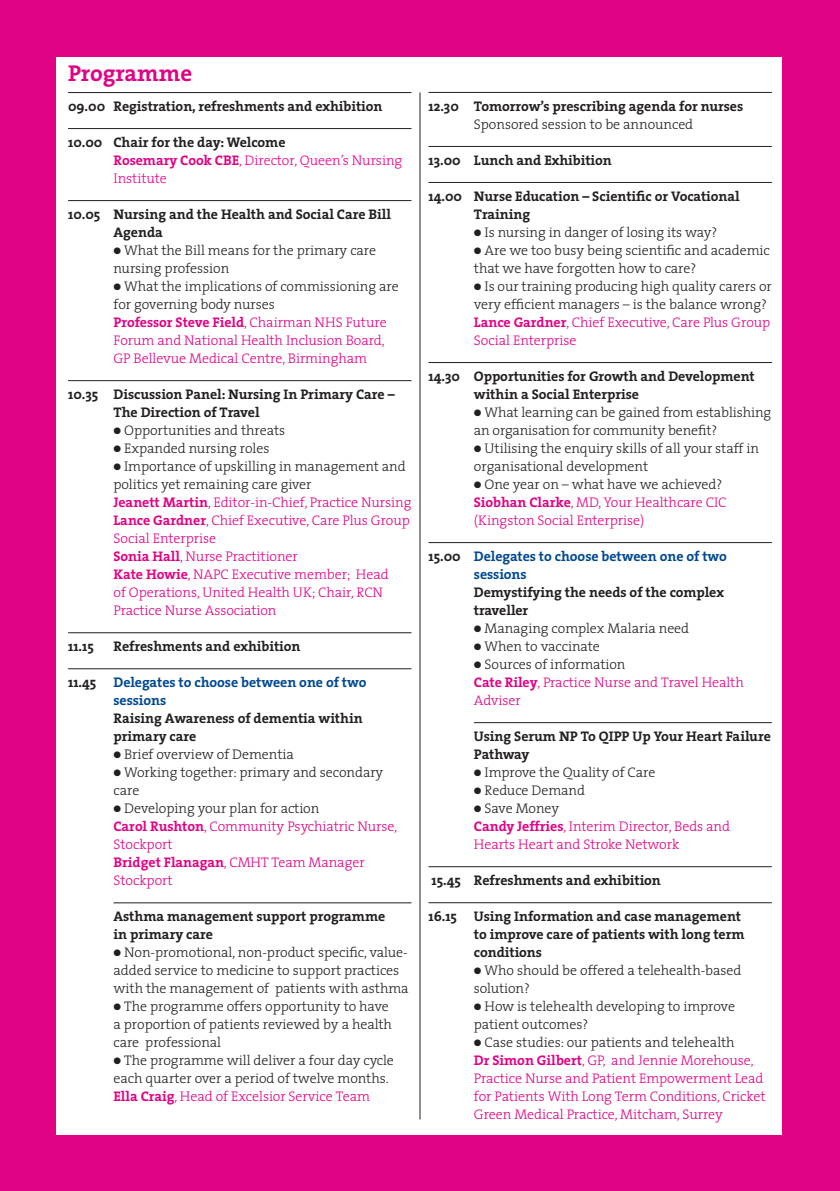
<style>
.page{position:relative;width:840px;height:1191px;background:#fff}
.page>*{position:absolute;margin:0;border:0;box-sizing:border-box;transform-origin:0 0}
.Programme_Biog{font:700 23px "The Serif";letter-spacing:-.005em;color:#e10285}
.Programme_text{font:300 14px/18px "The Serif";letter-spacing:-.005em;color:#231f20}
.Programme_Biog-2{font:300 14px/18px "The Serif";letter-spacing:-.005em;color:#e10285}
.Programme_Time_headi{font:700 14px/18px "The Serif";letter-spacing:-.005em;color:#231f20}
.Programme_Biog-3{font:300 14px/18px "The Serif";letter-spacing:-.005em;color:#ed028c}
.s1{font-weight:700;color:#e10285}
.s2{font-family:"Taz";font-weight:900}
.s3{font-weight:700}
.s4{color:#014990}
</style>
<div class="page">
<div style="left:0;top:0;width:839px;height:1191px;background:#e10285"></div>
<div style="left:57px;top:57px;width:724px;height:1077px;background:#fff"></div>
<hr style="left:68px;top:92px;width:343px;height:1px;background:#231f20">
<hr style="left:68px;top:128px;width:343px;height:1px;background:#231f20">
<hr style="left:68px;top:200px;width:343px;height:1px;background:#231f20">
<hr style="left:68px;top:380px;width:343px;height:1px;background:#231f20">
<hr style="left:68px;top:632px;width:343px;height:1px;background:#231f20">
<hr style="left:68px;top:668px;width:343px;height:1px;background:#231f20">
<hr style="left:113px;top:902px;width:298px;height:1px;background:#231f20">
<hr style="left:428px;top:92px;width:343px;height:1px;background:#231f20">
<hr style="left:428px;top:146px;width:343px;height:1px;background:#231f20">
<hr style="left:428px;top:182px;width:343px;height:1px;background:#231f20">
<hr style="left:428px;top:362px;width:343px;height:1px;background:#231f20">
<hr style="left:428px;top:542px;width:343px;height:1px;background:#231f20">
<hr style="left:473px;top:722px;width:298px;height:1px;background:#231f20">
<hr style="left:428px;top:866px;width:343px;height:1px;background:#231f20">
<hr style="left:428px;top:902px;width:343px;height:1px;background:#231f20">
<hr style="left:419px;top:92px;width:1px;height:1027px;background:#231f20">
<p class="Programme_Biog" style="left:68px;top:54px;width:125px">Programme</p>
<p class="Programme_Time_headi" style="left:68px;top:97px;width:316px">09.00 Registration, refreshments and exhibition</p>
<p class="Programme_Time_headi" style="left:68px;top:133px;width:219px">10.00 Chair for the day: Welcome</p>
<p class="Programme_Biog-3" style="left:113px;top:151px;width:290px"><span class="s1">Rosemary Cook CBE</span>, Director, Queen’s Nursing<br>Institute</p>
<p class="Programme_Time_headi" style="left:113px;top:205px;width:279px;text-indent:-45px">10.05 Nursing and the Health and Social Care Bill<br>Agenda</p>
<p class="Programme_text" style="left:113px;top:241px;width:264px"><span class="s2">•</span> What the Bill means for the primary care nursing profession</p>
<p class="Programme_text" style="left:113px;top:277px;width:287px"><span class="s2">•</span> What the implications of commissioning are for governing body nurses</p>
<p class="Programme_Biog-2" style="left:113px;top:313px;width:274px"><span class="s3">Professor Steve Field</span>, Chairman NHS Future<br>Forum and National Health Inclusion Board,<br>GP Bellevue Medical Centre, Birmingham</p>
<p class="Programme_Time_headi" style="left:113px;top:385px;width:282px;text-indent:-45px">10.35 Discussion Panel: Nursing In Primary Care –<br>The Direction of Travel</p>
<p class="Programme_text" style="left:113px;top:421px;width:173px"><span class="s2">•</span> Opportunities and threats</p>
<p class="Programme_text" style="left:113px;top:439px;width:157px"><span class="s2">•</span> Expanded nursing roles</p>
<p class="Programme_text" style="left:113px;top:457px;width:293px"><span class="s2">•</span> Importance of upskilling in management and politics yet remaining care giver</p>
<p class="Programme_Biog-2" style="left:113px;top:493px;width:299px"><span class="s3">Jeanett Martin</span>, Editor-in-Chief, Practice Nursing</p>
<p class="Programme_Biog-2" style="left:113px;top:511px;width:298px"><span class="s3">Lance Gardner</span>, Chief Executive, Care Plus Group<br>Social Enterprise</p>
<p class="Programme_Biog-2" style="left:113px;top:547px;width:186px"><span class="s3">Sonia Hall</span>, Nurse Practitioner</p>
<p class="Programme_Biog-2" style="left:113px;top:565px;width:276px"><span class="s3">Kate Howie</span>, NAPC Executive member; Head of Operations, United Health UK; Chair, RCN<br>Practice Nurse Association</p>
<p class="Programme_Time_headi" style="left:68px;top:637px;width:27px">11.15</p>
<p class="Programme_Time_headi" style="left:113px;top:637px;width:188px">Refreshments and exhibition</p>
<p class="Programme_Time_headi" style="left:113px;top:673px;width:254px;text-indent:-45px">11.45 <span class="s4">Delegates to choose between one of two sessions<br></span>Raising Awareness of dementia within primary care</p>
<p class="Programme_text" style="left:113px;top:745px;width:182px"><span class="s2">•</span> Brief overview of Dementia</p>
<p class="Programme_text" style="left:113px;top:763px;width:271px"><span class="s2">•</span> Working together: primary and secondary care</p>
<p class="Programme_text" style="left:113px;top:799px;width:207px"><span class="s2">•</span> Developing your plan for action</p>
<p class="Programme_Biog-2" style="left:113px;top:817px;width:285px"><span class="s3">Carol Rushton</span>, Community Psychiatric Nurse,<br>Stockport</p>
<p class="Programme_Biog-2" style="left:113px;top:853px;width:252px"><span class="s3">Bridget Flanagan</span>, CMHT Team Manager<br>Stockport</p>
<p class="Programme_Time_headi" style="left:113px;top:907px;width:273px">Asthma management support programme in primary care</p>
<p class="Programme_text" style="left:113px;top:943px;width:296px"><span class="s2">•</span> Non-promotional, non-product specific, value&shy;added service to medicine to support practices with the management of patients with asthma</p>
<p class="Programme_text" style="left:113px;top:997px;width:280px"><span class="s2">•</span> The programme offers opportunity to have a proportion of patients reviewed by a health care professional</p>
<p class="Programme_text" style="left:113px;top:1051px;width:282px"><span class="s2">•</span> The programme will deliver a four day cycle each quarter over a period of twelve months.</p>
<p class="Programme_Biog-2" style="left:113px;top:1087px;width:258px"><span class="s3">Ella Craig</span>, Head of Excelsior Service Team</p>
<p class="Programme_Time_headi" style="left:428px;top:97px;width:316px">12.30 Tomorrow’s prescribing agenda for nurses</p>
<p class="Programme_text" style="left:473px;top:114px;width:221px">Sponsored session to be announced</p>
<p class="Programme_Time_headi" style="left:428px;top:151px;width:185px">13.00 Lunch and Exhibition</p>
<p class="Programme_Time_headi" style="left:473px;top:187px;width:267px;text-indent:-45px">14.00 Nurse Education – Scientific or Vocational<br>Training</p>
<p class="Programme_text" style="left:473px;top:222px;width:245px"><span class="s2">•</span> Is nursing in danger of losing its way?</p>
<p class="Programme_text" style="left:473px;top:240px;width:297px"><span class="s2">•</span> Are we too busy being scientific and academic that we have forgotten how to care?</p>
<p class="Programme_text" style="left:473px;top:276px;width:299px"><span class="s2">•</span> Is our training producing high quality carers or very efficient managers – is the balance wrong?</p>
<p class="Programme_Biog-2" style="left:473px;top:312px;width:298px"><span class="s3">Lance Gardner</span>, Chief Executive, Care Plus Group<br>Social Enterprise</p>
<p class="Programme_Time_headi" style="left:473px;top:367px;width:282px;text-indent:-45px">14.30 Opportunities for Growth and Development within a Social Enterprise</p>
<p class="Programme_text" style="left:473px;top:402px;width:299px"><span class="s2">•</span> What learning can be gained from establishing an organisation for community benefit?</p>
<p class="Programme_text" style="left:473px;top:438px;width:286px"><span class="s2">•</span> Utilising the enquiry skills of all your staff in organisational development</p>
<p class="Programme_text" style="left:473px;top:474px;width:250px"><span class="s2">•</span> One year on – what have we achieved?</p>
<p class="Programme_Biog-2" style="left:473px;top:492px;width:254px"><span class="s3">Siobhan Clarke</span>, MD, Your Healthcare CIC (Kingston Social Enterprise)</p>
<p class="Programme_Time_headi" style="left:473px;top:547px;width:254px;text-indent:-45px">15.00 <span class="s4">Delegates to choose between one of two sessions<br></span>Demystifying the needs of the complex traveller</p>
<p class="Programme_text" style="left:473px;top:618px;width:217px"><span class="s2">•</span> Managing complex Malaria need</p>
<p class="Programme_text" style="left:473px;top:636px;width:127px"><span class="s2">•</span> When to vaccinate</p>
<p class="Programme_text" style="left:473px;top:654px;width:153px"><span class="s2">•</span> Sources of information</p>
<p class="Programme_Biog-2" style="left:473px;top:672px;width:271px"><span class="s3">Cate Riley</span>, Practice Nurse and Travel Health<br>Adviser</p>
<p class="Programme_Time_headi" style="left:473px;top:727px;width:298px">Using Serum NP To QIPP Up Your Heart Failure<br>Pathway</p>
<p class="Programme_text" style="left:473px;top:762px;width:183px"><span class="s2">•</span> Improve the Quality of Care</p>
<p class="Programme_text" style="left:473px;top:780px;width:113px"><span class="s2">•</span> Reduce Demand</p>
<p class="Programme_text" style="left:473px;top:798px;width:87px"><span class="s2">•</span> Save Money</p>
<p class="Programme_Biog-2" style="left:473px;top:816px;width:257px"><span class="s3">Candy Jeffries</span>, Interim Director, Beds and<br>Hearts Heart and Stroke Network</p>
<p class="Programme_Time_headi" style="left:431px;top:871px;width:231px">15.45 Refreshments and exhibition</p>
<p class="Programme_Time_headi" style="left:473px;top:907px;width:272px;text-indent:-45px">16.15 Using Information and case management to improve care of patients with long term conditions</p>
<p class="Programme_text" style="left:473px;top:960px;width:269px"><span class="s2">•</span> Who should be offered a telehealth-based solution?</p>
<p class="Programme_text" style="left:473px;top:996px;width:262px"><span class="s2">•</span> How is telehealth developing to improve patient outcomes?</p>
<p class="Programme_text" style="left:473px;top:1032px;width:262px"><span class="s2">•</span> Case studies: our patients and telehealth</p>
<p class="Programme_Biog-2" style="left:473px;top:1050px;width:293px"><span class="s3">Dr Simon Gilbert</span>, GP, and Jennie Morehouse, Practice Nurse and Patient Empowerment Lead for Patients With Long Term Conditions, Cricket Green Medical Practice, Mitcham, Surrey</p>
</div>
